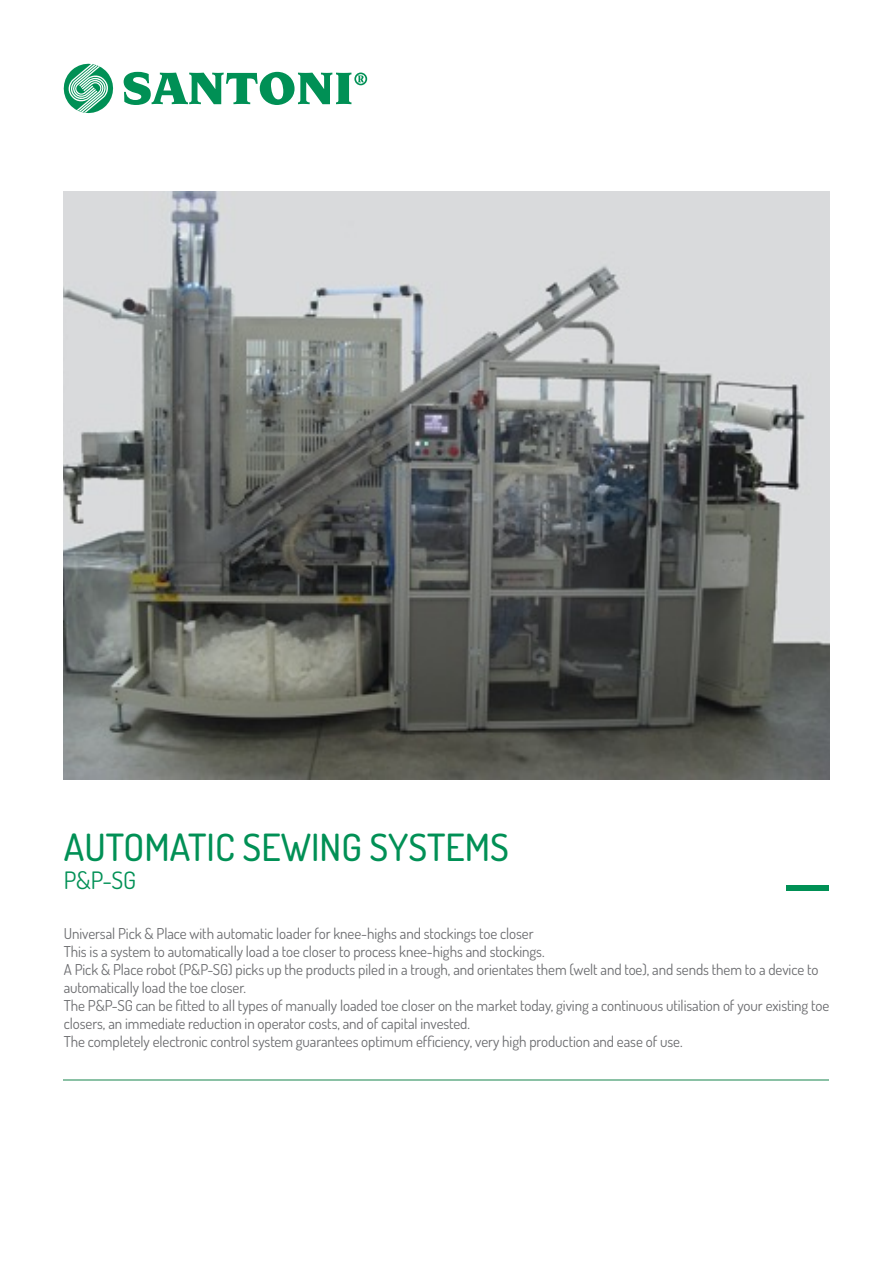
<style>
.page{position:relative;width:893px;height:1263px;background:#fff}
.page>*{position:absolute;margin:0;border:0;box-sizing:border-box;transform-origin:0 0}
.t1{font:500 37.5px "Dosis";color:#009055}
.t2{font:24px "Dosis";color:#009055}
.t3{font:15px/18px "Dosis";letter-spacing:-.005em;color:#6c6d70}
</style>
<div class="page">
<img style="left:64px;top:191px;width:765px;height:588px">
<div style="left:787px;top:885px;width:42px;height:5px;background:#009055"></div>
<hr style="left:64px;top:1080px;width:765px;height:1px;background:#8ac1a5">
<svg style="left:63px;top:63px;width:51px;height:51px"></svg>
<svg style="left:124px;top:72px;width:243px;height:33px"></svg>
<p class="t1" style="left:64px;top:821px;width:447px">AUTOMATIC SEWING SYSTEMS</p>
<p class="t2" style="left:64px;top:864px;width:74px">P&amp;P-SG</p>
<p class="t3" style="left:64px;top:923px;width:471px">Universal Pick &amp; Place with automatic loader for knee-highs and stockings toe closer</p>
<p class="t3" style="left:64px;top:941px;width:482px">This is a system to automatically load a toe closer to process knee-highs and stockings.</p>
<p class="t3" style="left:64px;top:959px;width:756px">A Pick &amp; Place robot (P&amp;P-SG) picks up the products piled in a trough, and orientates them (welt and toe), and sends them to a device to</p>
<p class="t3" style="left:64px;top:977px;width:184px">automatically load the toe closer.</p>
<p class="t3" style="left:64px;top:995px;width:767px">The P&amp;P-SG can be fitted to all types of manually loaded toe closer on the market today, giving a continuous utilisation of your existing toe closers, an immediate reduction in operator costs, and of capital invested.</p>
<p class="t3" style="left:64px;top:1031px;width:620px">The completely electronic control system guarantees optimum efficiency, very high production and ease of use.</p>
</div>
